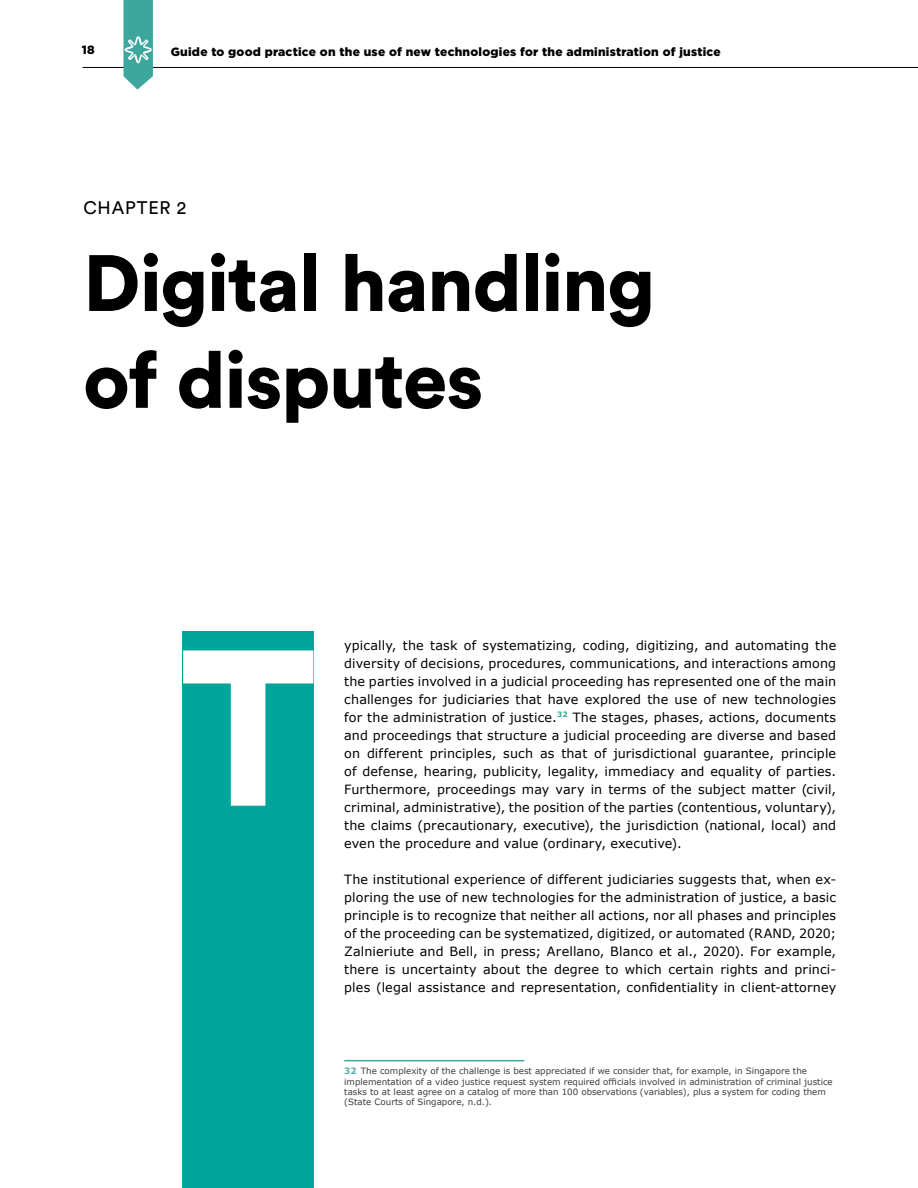
<style>
.page{position:relative;width:918px;height:1188px;background:#fff}
.page>*{position:absolute;margin:0;border:0;box-sizing:border-box;transform-origin:0 0}
.t1{font:900 219px "Circular Std";color:#fff}
.t2{font:900 78.75px/96.9px "Circular Std";letter-spacing:-.015em;color:#000}
.t3{font:18px "Circular Std";letter-spacing:.045em;color:#000}
.t4{font:12.75px/18px "Verdana";letter-spacing:.01em;color:#000;text-align:justify}
.t5{font:900 12px "Gotham";letter-spacing:.02em;color:#000}
.t6{font:8.7px/10.5px "Verdana";color:#3c3c3b}
.s1{font-weight:700;color:#5cafa8}
</style>
<div class="page">
<hr style="left:83px;top:67px;width:835px;height:1px;background:#000">
<svg style="left:123px;top:0;width:30px;height:90px"></svg>
<hr style="left:344px;top:1060px;width:180px;height:1px;background:#3da79e">
<div style="left:182px;top:631px;width:132px;height:557px;background:#00a49a"></div>
<p class="t5" style="left:82px;top:43px;width:14px">18</p>
<p class="t5" style="left:171px;top:45px;width:551px">Guide to good practice on the use of new technologies for the administration of justice</p>
<h3 class="t3" style="left:83px;top:197px;width:104px">CHAPTER 2</h3>
<h2 class="t2" style="left:83px;top:233px;width:573px">Digital handling of disputes</h2>
<h1 class="t1" style="left:179px;top:583px;width:140px">T</h1>
<p class="t4" style="left:344px;top:636px;width:494px">ypically, the task of systematizing, coding, digitizing, and automating the diversity of decisions, procedures, communications, and interactions among the parties involved in a judicial proceeding has represented one of the main challenges for judiciaries that have explored the use of new technologies for the administration of justice.<sup>32</sup> The stages, phases, actions, documents and proceedings that structure a judicial proceeding are diverse and based on different principles, such as that of jurisdictional guarantee, principle of defense, hearing, publicity, legality, immediacy and equality of parties.<br>Furthermore, proceedings may vary in terms of the subject matter (civil, criminal, administrative), the position of the parties (contentious, voluntary), the claims (precautionary, executive), the jurisdiction (national, local) and even the procedure and value (ordinary, executive).</p>
<p class="t4" style="left:344px;top:870px;width:494px">The institutional experience of different judiciaries suggests that, when ex&shy;ploring the use of new technologies for the administration of justice, a basic principle is to recognize that neither all actions, nor all phases and principles of the proceeding can be systematized, digitized, or automated (RAND, 2020; Zalnieriute and Bell, in press; Arellano, Blanco et al., 2020). For example, there is uncertainty about the degree to which certain rights and princi&shy;ples (legal assistance and representation, confidentiality in client-attorney</p>
<p class="t6" style="left:344px;top:1066px;width:490px"><span class="s1">32</span> The complexity of the challenge is best appreciated if we consider that, for example, in Singapore the implementation of a video justice request system required officials involved in administration of criminal justice tasks to at least agree on a catalog of more than 100 observations (variables), plus a system for coding them (State Courts of Singapore, n.d.).</p>
</div>
